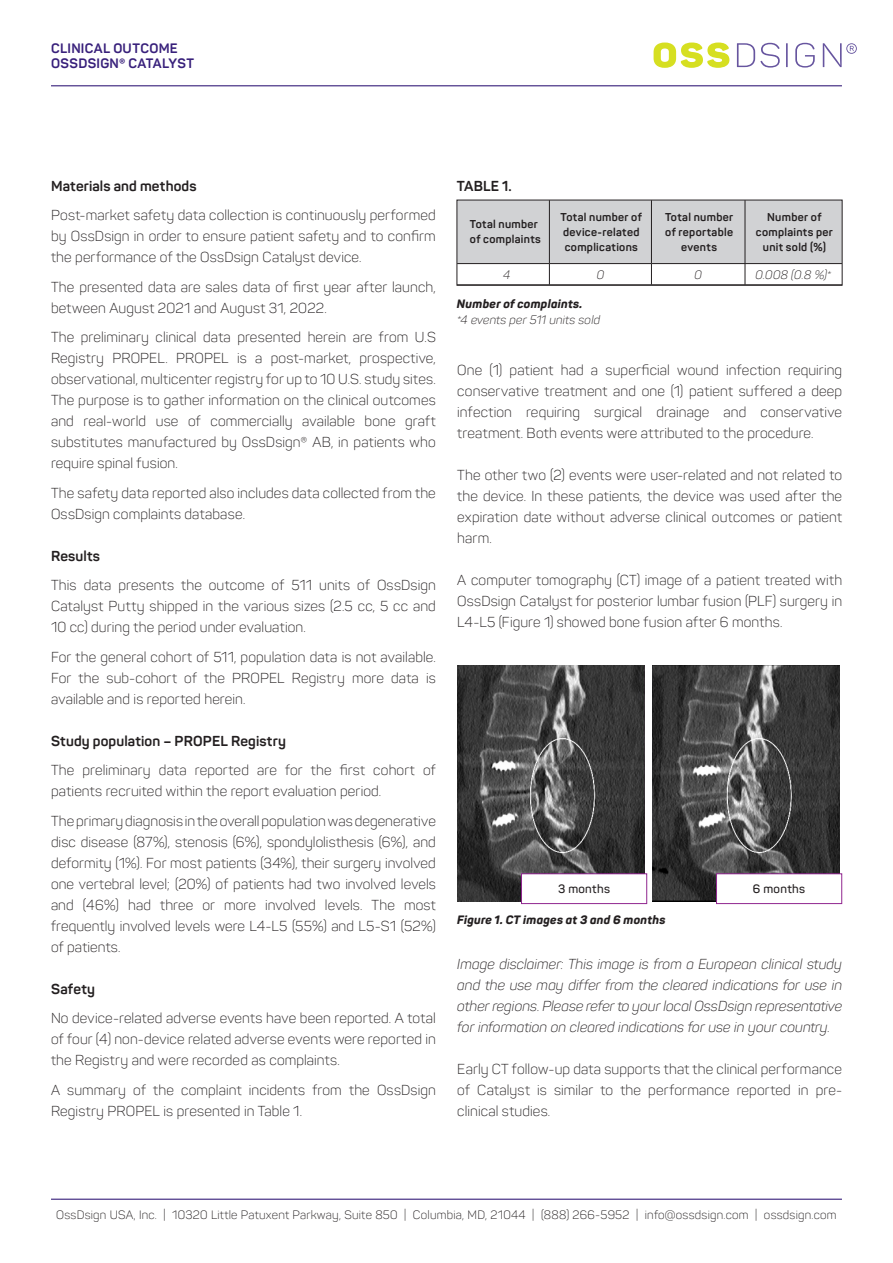
<style>
.page{position:relative;width:893px;height:1263px;background:#fff}
.page>*{position:absolute;margin:0;border:0;box-sizing:border-box;transform-origin:0 0}
.Brödtext_Light_9_5_1{font:300 14.25px/21px "Panton";letter-spacing:.01em;color:#231f20;text-align:justify}
.Brödtext_Light_9_5_1-2{font:italic 300 14.25px/21px "Panton";letter-spacing:.005em;color:#231f20;text-align:justify}
.Underrubrik_9_5_14{font:700 14.25px "Panton";letter-spacing:.01em;color:#231f20}
.t1{font:700 13.5px/15.8px "Panton";letter-spacing:.02em;color:#38207b}
.t2{font:300 12px "Panton";letter-spacing:.02em;color:#231f20}
.Bildtext_Regular_Ita{font:italic 800 12px "Panton";letter-spacing:.025em;color:#231f20}
.Bildtext_Regular_Ita-2{font:italic 300 12px "Panton";letter-spacing:.02em;color:#231f20}
.Brödtext_Light_9_5_1-3{font:600 12px "Panton";letter-spacing:.03em;color:#231f20}
.Bildtext_Regular_Ita-3{font:700 11.25px/15px "Panton";letter-spacing:.025em;color:#231f20}
</style>
<div class="page">
<svg style="left:654px;top:43px;width:75px;height:25px"></svg>
<svg style="left:737px;top:43px;width:43px;height:25px"></svg>
<hr style="left:786px;top:43px;width:2px;height:24px;background:#67559f">
<svg style="left:795px;top:43px;width:20px;height:25px"></svg>
<svg style="left:823px;top:43px;width:34px;height:24px"></svg>
<hr style="left:51px;top:85px;width:791px;height:1px;background:#38207b">
<hr style="left:51px;top:1198px;width:791px;height:2px;background:#38207b">
<hr style="left:457px;top:285px;width:92px;height:1px;background:#231f20">
<hr style="left:549px;top:285px;width:102px;height:1px;background:#231f20">
<hr style="left:651px;top:285px;width:94px;height:1px;background:#231f20">
<hr style="left:745px;top:285px;width:97px;height:1px;background:#231f20">
<svg style="left:459px;top:202px;width:381px;height:81px"></svg>
<div style="left:457px;top:200px;width:385px;height:85px;border:1px solid #231f20"></div>
<img style="left:457px;top:665px;width:187px;height:236px">
<div style="left:521px;top:874px;width:126px;height:29px;background:#fff"></div>
<div style="left:521px;top:873px;width:126px;height:31px;border:1px solid #90268f"></div>
<img style="left:652px;top:665px;width:187px;height:236px">
<div style="left:716px;top:874px;width:126px;height:29px;background:#fff"></div>
<div style="left:716px;top:873px;width:126px;height:31px;border:1px solid #90268f"></div>
<p class="t1" style="left:51px;top:40px;width:145px">CLINICAL OUTCOME<br>OSSDSIGN® CATALYST</p>
<p class="Underrubrik_9_5_14" style="left:51px;top:177px;width:147px">Materials and methods</p>
<p class="Brödtext_Light_9_5_1" style="left:51px;top:205px;width:386px">Post-market safety data collection is continuously performed by OssDsign in order to ensure patient safety and to confirm the performance of the OssDsign Catalyst device.</p>
<p class="Brödtext_Light_9_5_1" style="left:51px;top:276px;width:386px">The presented data are sales data of first year after launch, between August 2021 and August 31, 2022.</p>
<p class="Brödtext_Light_9_5_1" style="left:51px;top:327px;width:386px">The preliminary clinical data presented herein are from U.S Registry PROPEL. PROPEL is a post-market, prospective, observational, multicenter registry for up to 10 U.S. study sites.<br>The purpose is to gather information on the clinical outcomes and real-world use of commercially available bone graft substitutes manufactured by OssDsign® AB, in patients who require spinal fusion.</p>
<p class="Brödtext_Light_9_5_1" style="left:51px;top:482px;width:386px">The safety data reported also includes data collected from the<br>OssDsign complaints database.</p>
<p class="Underrubrik_9_5_14" style="left:51px;top:547px;width:51px">Results</p>
<p class="Brödtext_Light_9_5_1" style="left:51px;top:575px;width:386px">This data presents the outcome of 511 units of OssDsign Catalyst Putty shipped in the various sizes (2.5 cc, 5 cc and 10 cc) during the period under evaluation.</p>
<p class="Brödtext_Light_9_5_1" style="left:51px;top:646px;width:386px">For the general cohort of 511, population data is not available.<br>For the sub-cohort of the PROPEL Registry more data is available and is reported herein.</p>
<p class="Underrubrik_9_5_14" style="left:51px;top:732px;width:236px">Study population – PROPEL Registry</p>
<p class="Brödtext_Light_9_5_1" style="left:51px;top:760px;width:386px">The preliminary data reported are for the first cohort of patients recruited within the report evaluation period.</p>
<p class="Brödtext_Light_9_5_1" style="left:51px;top:810px;width:386px">The primary diagnosis in the overall population was degenerative disc disease (87%), stenosis (6%), spondylolisthesis (6%), and deformity (1%). For most patients (34%), their surgery involved one vertebral level; (20%) of patients had two involved levels and (46%) had three or more involved levels. The most frequently involved levels were L4-L5 (55%) and L5-S1 (52%) of patients.</p>
<p class="Underrubrik_9_5_14" style="left:51px;top:980px;width:46px">Safety</p>
<p class="Brödtext_Light_9_5_1" style="left:51px;top:1008px;width:386px">No device-related adverse events have been reported. A total of four (4) non-device related adverse events were reported in the Registry and were recorded as complaints.</p>
<p class="Brödtext_Light_9_5_1" style="left:51px;top:1079px;width:386px">A summary of the complaint incidents from the OssDsign<br>Registry PROPEL is presented in Table 1.</p>
<p class="Underrubrik_9_5_14" style="left:457px;top:177px;width:57px">TABLE 1.</p>
<p class="Bildtext_Regular_Ita-3" style="left:470px;top:217px;width:73px">Total number of complaints</p>
<p class="Bildtext_Regular_Ita-3" style="left:561px;top:209px;width:83px">Total number of device-related complications</p>
<p class="Bildtext_Regular_Ita-3" style="left:665px;top:209px;width:70px;text-align:center">Total number of reportable events</p>
<p class="Bildtext_Regular_Ita-3" style="left:756px;top:209px;width:79px;text-align:center">Number of complaints per unit sold (%)</p>
<p class="Bildtext_Regular_Ita-2" style="left:503px;top:267px;width:9px">4</p>
<p class="Bildtext_Regular_Ita-2" style="left:597px;top:267px;width:9px">0</p>
<p class="Bildtext_Regular_Ita-2" style="left:694px;top:267px;width:9px">0</p>
<p class="Bildtext_Regular_Ita-2" style="left:755px;top:267px;width:78px">0.008 (0.8 %)*</p>
<p class="Bildtext_Regular_Ita" style="left:457px;top:296px;width:127px">Number of complaints.</p>
<p class="Bildtext_Regular_Ita-2" style="left:457px;top:313px;width:145px">*4 events per 511 units sold</p>
<p class="Brödtext_Light_9_5_1" style="left:457px;top:360px;width:386px">One (1) patient had a superficial wound infection requiring conservative treatment and one (1) patient suffered a deep infection requiring surgical drainage and conservative treatment. Both events were attributed to the procedure.</p>
<p class="Brödtext_Light_9_5_1" style="left:457px;top:465px;width:386px">The other two (2) events were user-related and not related to the device. In these patients, the device was used after the expiration date without adverse clinical outcomes or patient harm.</p>
<p class="Brödtext_Light_9_5_1" style="left:457px;top:570px;width:386px">A computer tomography (CT) image of a patient treated with OssDsign Catalyst for posterior lumbar fusion (PLF) surgery in L4-L5 (Figure 1) showed bone fusion after 6 months.</p>
<p class="Brödtext_Light_9_5_1-3" style="left:558px;top:881px;width:54px">3 months</p>
<p class="Brödtext_Light_9_5_1-3" style="left:753px;top:881px;width:54px">6 months</p>
<p class="Bildtext_Regular_Ita" style="left:457px;top:912px;width:210px">Figure 1. CT images at 3 and 6 months</p>
<p class="Brödtext_Light_9_5_1-2" style="left:457px;top:954px;width:386px">Image disclaimer: This image is from a European clinical study and the use may differ from the cleared indications for use in other regions. Please refer to your local OssDsign representative for information on cleared indications for use in your country.</p>
<p class="Brödtext_Light_9_5_1" style="left:457px;top:1059px;width:386px">Early CT follow-up data supports that the clinical performance of Catalyst is similar to the performance reported in pre&shy;clinical studies.</p>
<p class="t2" style="left:56px;top:1208px;width:782px">OssDsign USA, Inc. | 10320 Little Patuxent Parkway, Suite 850 | Columbia, MD, 21044 | (888) 266-5952 | info@ossdsign.com | ossdsign.com</p>
</div>
